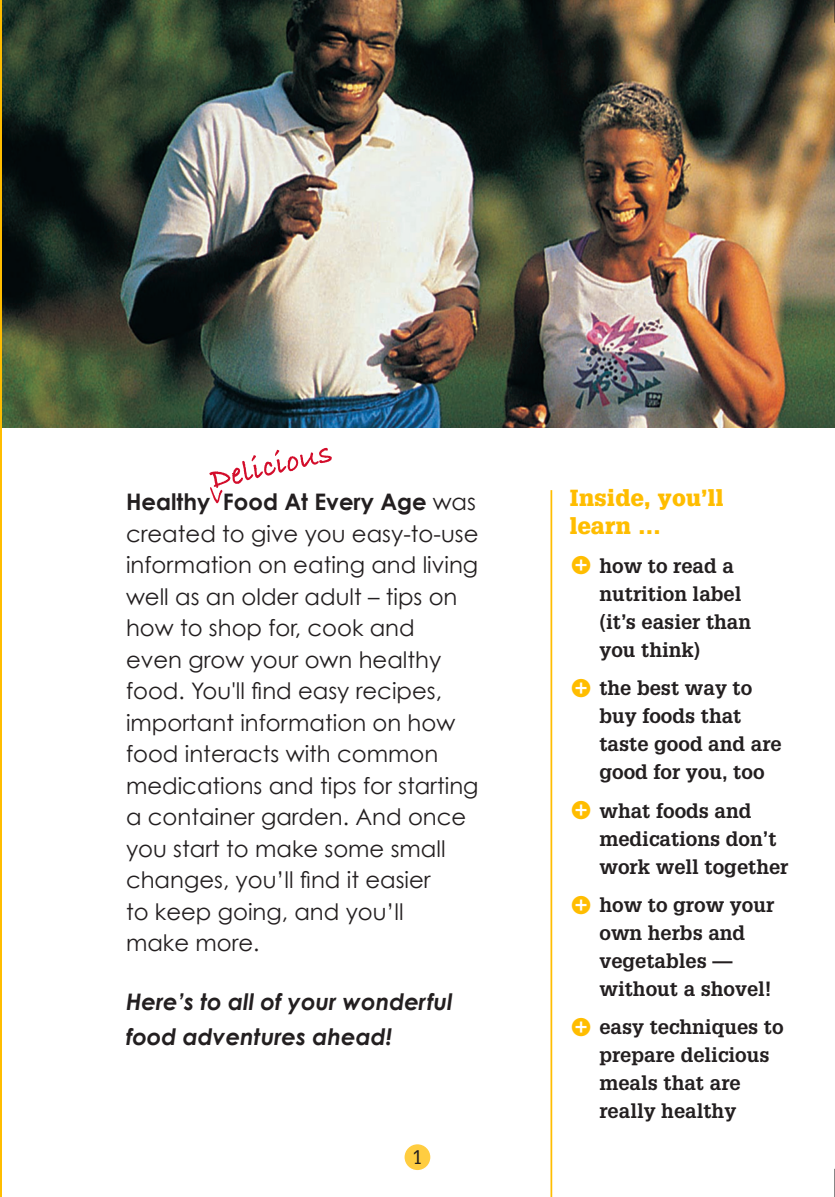
<style>
.page{position:relative;width:835px;height:1197px;background:#fff}
.page>*{position:absolute;margin:0;border:0;box-sizing:border-box;transform-origin:0 0}
.t1{font:22.75px/31.5px "Century Gothic";color:#231f20}
.body{font:italic 700 22.75px/35px "Century Gothic";color:#231f20}
.body-2{font:900 22.75px/28px "Glypha LT Std";letter-spacing:.02em;color:#ffbd00}
.body-3{font:700 20.12px/28px "Glypha LT Std";color:#231f20}
.subheads{font:19.25px "Glypha LT Std";color:#231f20}
.s1{font-weight:700}
.s2{font-family:"Entypo";font-weight:400;font-size:43.75px;color:#ffbd00}
</style>
<div class="page">
<div style="left:404px;top:1144px;width:26px;height:26px;background:#ffcd41;border-radius:50%"></div>
<img style="left:2px;top:0;width:833px;height:427px">
<hr style="left:0;top:0;width:2px;height:1197px;background:#ffbd00">
<svg style="left:209px;top:448px;width:123px;height:55px"></svg>
<hr style="left:550px;top:490px;width:2px;height:707px;background:#ffbd00">
<svg style="left:834px;top:0;width:1px;height:23px"></svg>
<svg style="left:834px;top:1169px;width:1px;height:28px"></svg>
<p class="t1" style="left:126px;top:486px;width:354px"><span class="s1">Healthy Food At Every Age</span> was created to give you easy-to-use information on eating and living well as an older adult – tips on how to shop for, cook and<br>even grow your own healthy food. You'll find easy recipes, important information on how food interacts with common medications and tips for starting a container garden. And once you start to make some small changes, you’ll find it easier<br>to keep going, and you’ll<br>make more.</p>
<p class="body" style="left:126px;top:984px;width:328px">Here’s to all of your wonderful food adventures ahead!</p>
<p class="subheads" style="left:412px;top:1145px;width:12px">1</p>
<p class="body-2" style="left:570px;top:484px;width:155px">Inside, you’ll learn …</p>
<p class="body-3" style="left:599px;top:551px;width:153px;text-indent:-30px"><span class="s2">⊕</span> how to read a nutrition label (it’s easier than you think)</p>
<p class="body-3" style="left:599px;top:674px;width:184px;text-indent:-30px"><span class="s2">⊕</span> the best way to buy foods that taste good and are good for you, too</p>
<p class="body-3" style="left:599px;top:796px;width:190px;text-indent:-30px"><span class="s2">⊕</span> what foods and medications don’t work well together</p>
<p class="body-3" style="left:599px;top:890px;width:176px;text-indent:-30px"><span class="s2">⊕</span> how to grow your own herbs and vegetables — without a shovel!</p>
<p class="body-3" style="left:599px;top:1013px;width:186px;text-indent:-30px"><span class="s2">⊕</span> easy techniques to prepare delicious meals that are really healthy</p>
</div>
